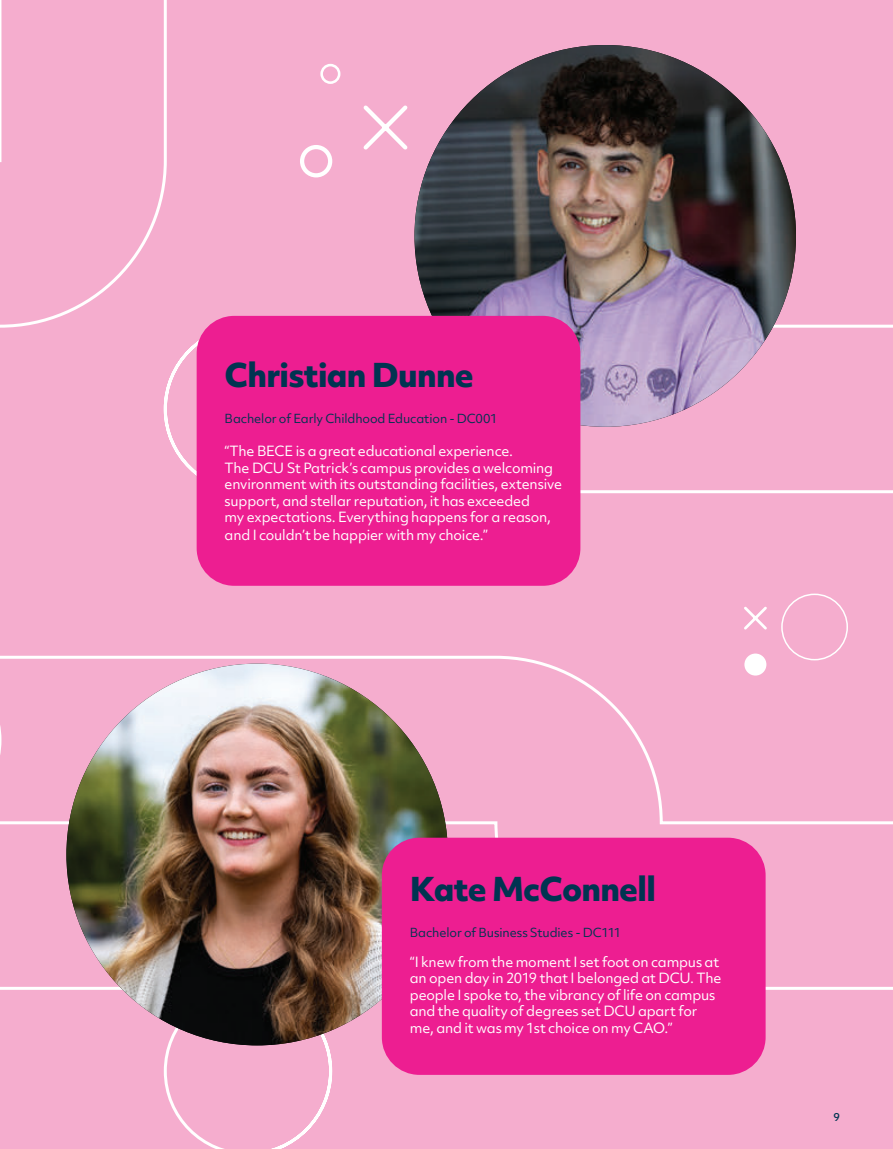
<style>
.page{position:relative;width:893px;height:1149px;background:#fff}
.page>*{position:absolute;margin:0;border:0;box-sizing:border-box;transform-origin:0 0}
.t1{font:800 31.5px "Objektiv Mk 2";letter-spacing:-.025em;color:#013451}
.t2{font:13.5px/16.5px "Objektiv Mk 2";letter-spacing:-.015em;color:#fff}
.t3{font:12px "Objektiv Mk 2";letter-spacing:-.01em;color:#013451}
.t4{font:500 10.5px "Objektiv Mk 2";color:#013451}
</style>
<div class="page">
<div style="left:0;top:0;width:893px;height:1148px;background:#f5adce"></div>
<img style="left:414px;top:45px;width:382px;height:381px;border-radius:191px">
<img style="left:66px;top:663px;width:382px;height:382px;border-radius:191px">
<div style="left:197px;top:316px;width:383px;height:269px;background:#ed1e91;border-radius:38px"></div>
<div style="left:382px;top:837px;width:384px;height:237px;background:#ed1e91;border-radius:38px"></div>
<svg style="left:298px;top:101px;width:113px;height:78px;background:#f5b5d2"></svg>
<div style="left:320px;top:64px;width:20px;height:20px;border:3px solid #fff;border-radius:50%"></div>
<svg style="left:741px;top:604px;width:28px;height:28px"></svg>
<div style="left:744px;top:653px;width:22px;height:22px;background:#fff;border-radius:50%"></div>
<div style="left:781px;top:593px;width:67px;height:67px;border:2px solid #fff;border-radius:50%"></div>
<h1 class="t1" style="left:225px;top:352px;width:251px">Christian Dunne</h1>
<p class="t3" style="left:225px;top:410px;width:274px">Bachelor of Early Childhood Education - DC001</p>
<p class="t2" style="left:225px;top:442px;width:339px">“The BECE is a great educational experience.<br>The DCU St Patrick’s campus provides a welcoming environment with its outstanding facilities, extensive support, and stellar reputation, it has exceeded<br>my expectations. Everything happens for a reason,</p>
<p class="t2" style="left:225px;top:526px;width:265px">and I couldn’t be happier with my choice.”</p>
<h1 class="t1" style="left:410px;top:865px;width:248px">Kate McConnell</h1>
<p class="t3" style="left:410px;top:923px;width:213px">Bachelor of Business Studies - DC111</p>
<p class="t2" style="left:410px;top:953px;width:313px">“I knew from the moment I set foot on campus at an open day in 2019 that I belonged at DCU. The people I spoke to, the vibrancy of life on campus and the quality of degrees set DCU apart for me, and it was my 1st choice on my CAO.”</p>
<p class="t4" style="left:834px;top:1109px;width:8px">9</p>
</div>
